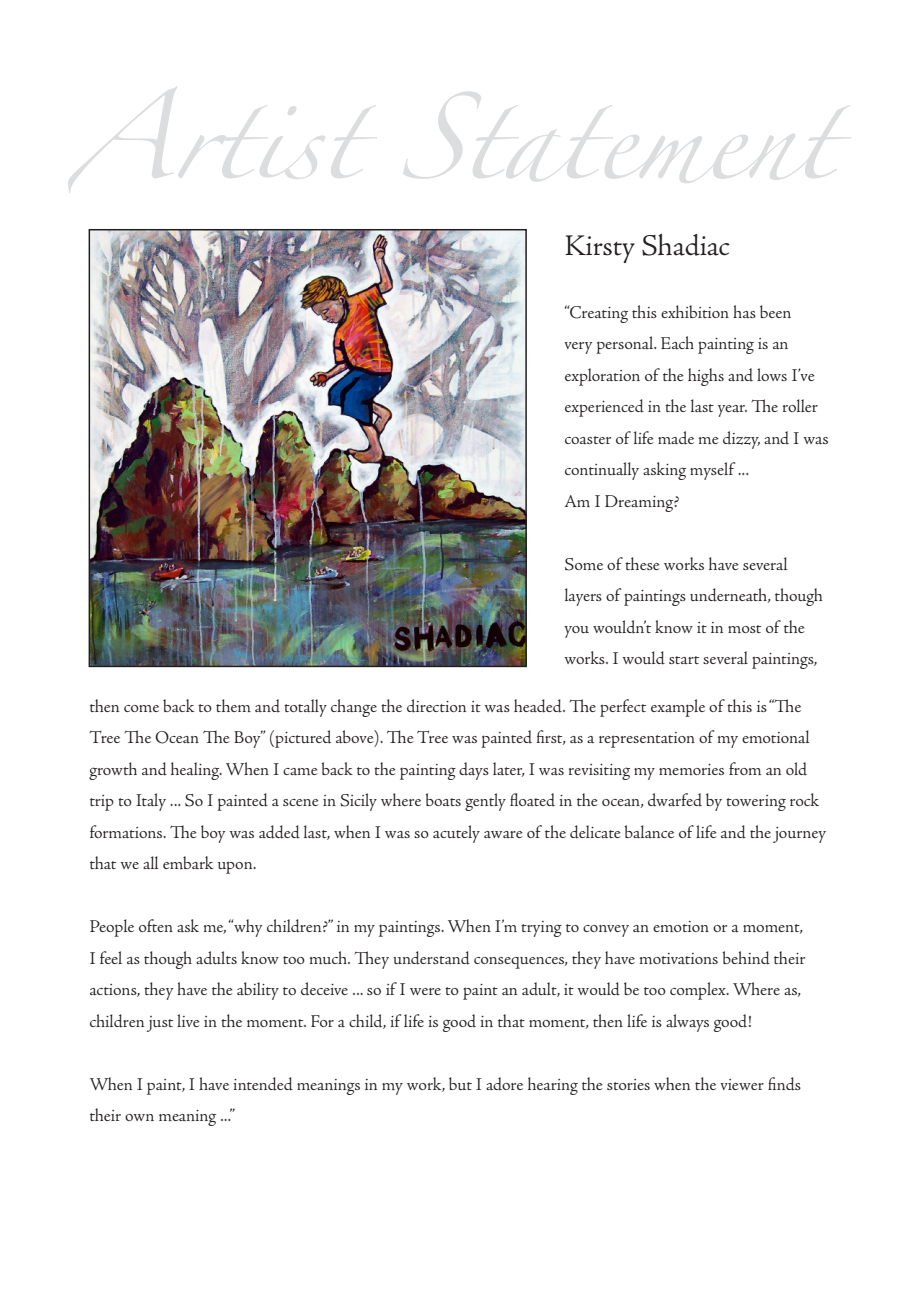
<style>
.page{position:relative;width:919px;height:1289px;background:#fff}
.page>*{position:absolute;margin:0;border:0;box-sizing:border-box;transform-origin:0 0}
.t1{font:78px "Zapfino";color:#dcddde}
.t2{font:300 30px "Adobe Jenson Pro";letter-spacing:-.005em;color:#231f20}
.t3{font:300 18px/31.5px "Adobe Jenson Pro";letter-spacing:-.005em;color:#231f20}
</style>
<div class="page">
<img style="left:92px;top:232px;width:432px;height:432px">
<div style="left:89px;top:229px;width:438px;height:438px;border:2px solid #231f20"></div>
<p class="t1" style="left:70px;top:105px;width:764px">Artist Statement</p>
<p class="t2" style="left:564px;top:228px;width:167px">Kirsty Shadiac</p>
<p class="t3" style="left:564px;top:297px;width:266px">“Creating this exhibition has been<br>very personal. Each painting is an exploration of the highs and lows I’ve experienced in the last year. The roller coaster of life made me dizzy, and I was continually asking myself ...<br>Am I Dreaming?</p>
<p class="t3" style="left:564px;top:549px;width:260px">Some of these works have several layers of paintings underneath, though you wouldn’t know it in most of the works. I would start several paintings,</p>
<p class="t3" style="left:89px;top:690px;width:738px">then come back to them and totally change the direction it was headed. The perfect example of this is “The Tree The Ocean The Boy” (pictured above). The Tree was painted first, as a representation of my emotional growth and healing. When I came back to the painting days later, I was revisiting my memories from an old trip to Italy ... So I painted a scene in Sicily where boats gently floated in the ocean, dwarfed by towering rock formations. The boy was added last, when I was so acutely aware of the delicate balance of life and the journey that we all embark upon.</p>
<p class="t3" style="left:89px;top:911px;width:717px">People often ask me, “why children?” in my paintings. When I’m trying to convey an emotion or a moment, I feel as though adults know too much. They understand consequences, they have motivations behind their actions, they have the ability to deceive ... so if I were to paint an adult, it would be too complex. Where as, children just live in the moment. For a child, if life is good in that moment, then life is always good!</p>
<p class="t3" style="left:89px;top:1068px;width:713px">When I paint, I have intended meanings in my work, but I adore hearing the stories when the viewer finds their own meaning ...”</p>
</div>
